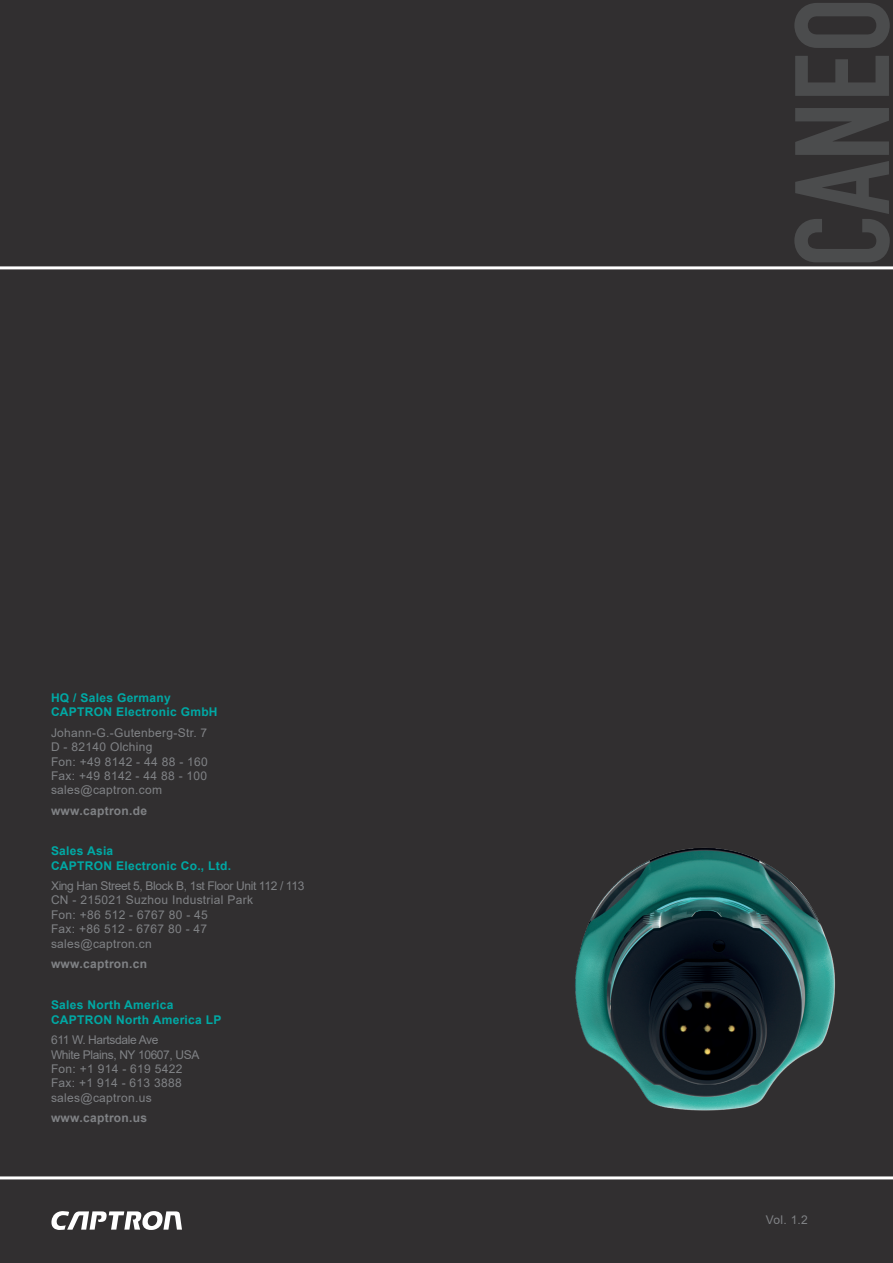
<style>
.page{position:relative;width:893px;height:1263px;background:#fff}
.page>*{position:absolute;margin:0;border:0;box-sizing:border-box;transform-origin:0 0}
.t1{font:131.7px "DIN Engschrift Std";color:#4b4c4d}
.t2{font:12px/14.4px "Arial";letter-spacing:.025em;color:#808285}
.t3{font:700 12px/14.4px "Arial";letter-spacing:.025em;color:#00a9a5}
.t4{font:700 12px "Arial";letter-spacing:.025em;color:#808285}
</style>
<div class="page">
<div style="left:0;top:269px;width:893px;height:907px;background:#312f30"></div>
<img style="left:558px;top:844px;width:292px;height:288px">
<div style="left:0;top:1176px;width:893px;height:87px;background:#312f30"></div>
<div style="left:0;top:0;width:893px;height:267px;background:#312f30"></div>
<svg style="left:51px;top:1211px;width:131px;height:19px"></svg>
<p class="t3" style="left:51px;top:691px;width:168px">HQ / Sales Germany<br>CAPTRON Electronic GmbH</p>
<p class="t2" style="left:51px;top:725px;width:158px">Johann-G.-Gutenberg-Str. 7<br>D - 82140 Olching<br>Fon: +49 8142 - 44 88 - 160<br>Fax: +49 8142 - 44 88 - 100 sales@captron.com</p>
<p class="t4" style="left:51px;top:802px;width:98px">www.captron.de</p>
<p class="t3" style="left:51px;top:844px;width:182px">Sales Asia<br>CAPTRON Electronic Co., Ltd.</p>
<p class="t2" style="left:51px;top:878px;width:255px">Xing Han Street 5, Block B, 1st Floor Unit 112 / 113<br>CN - 215021 Suzhou Industrial Park<br>Fon: +86 512 - 6767 80 - 45<br>Fax: +86 512 - 6767 80 - 47 sales@captron.cn</p>
<p class="t4" style="left:51px;top:955px;width:98px">www.captron.cn</p>
<p class="t3" style="left:51px;top:998px;width:172px">Sales North America<br>CAPTRON North America LP</p>
<p class="t2" style="left:51px;top:1033px;width:150px">611 W. Hartsdale Ave<br>White Plains, NY 10607, USA<br>Fon: +1 914 - 619 5422<br>Fax: +1 914 - 613 3888 sales@captron.us</p>
<p class="t4" style="left:51px;top:1109px;width:98px">www.captron.us</p>
<h1 class="t1" style="left:765px;top:268px;width:272px;rotate:-90deg">CANEO</h1>
<p class="t2" style="left:766px;top:1212px;width:44px">Vol. 1.2</p>
</div>
